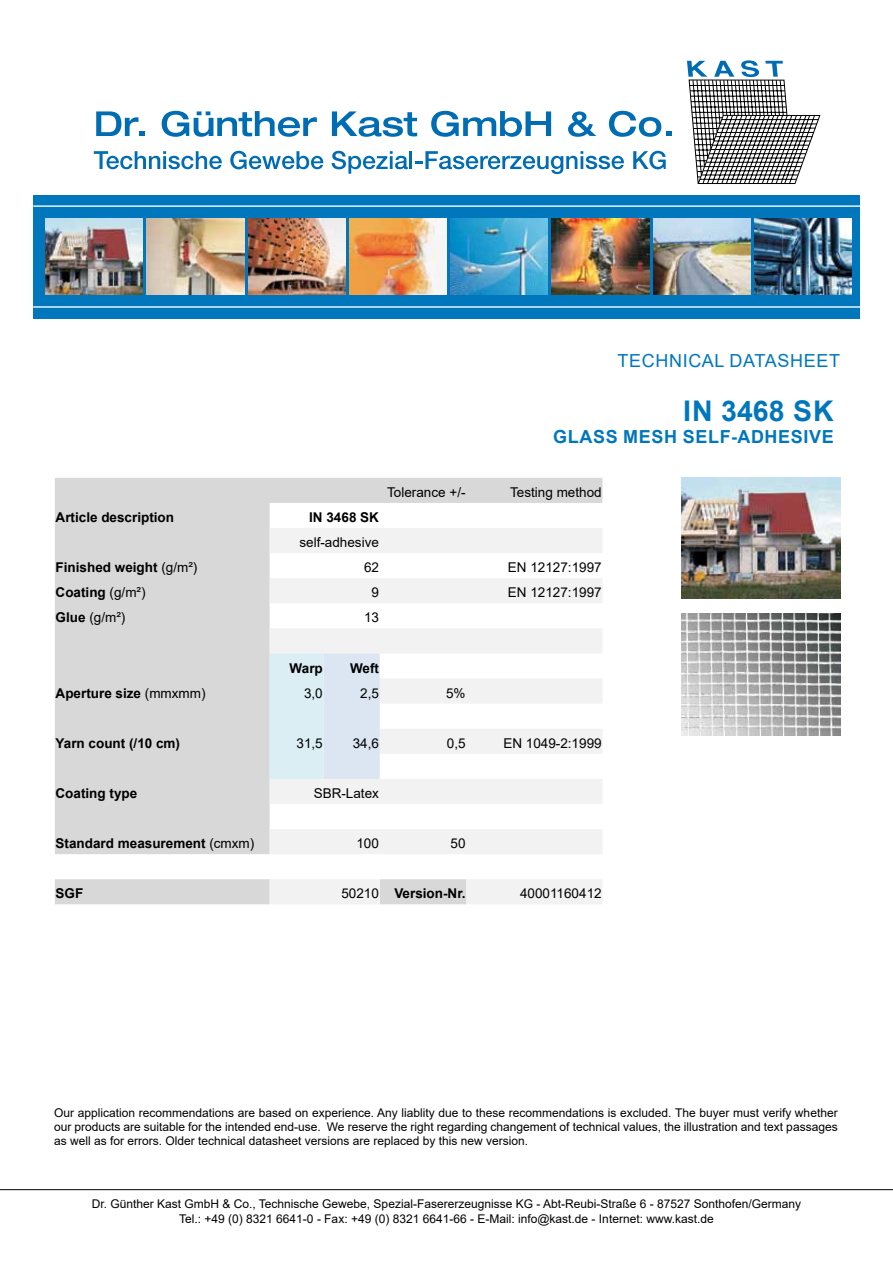
<style>
.page{position:relative;width:893px;height:1263px;background:#fff}
.page>*{position:absolute;margin:0;border:0;box-sizing:border-box;transform-origin:0 0}
.t1{font:700 28.5px "Arial";color:#0077bc}
.t2{font:700 18px "Arial";letter-spacing:.035em;color:#0077bc}
.t3{font:18px "Arial";color:#0077bc}
.t4{font:700 13.5px "Arial";color:#000}
.t5{font:13.5px "Arial";color:#000}
.t6{font:12px/14.4px "Arial";color:#000;text-align:center}
.s1{font-weight:400}
.s2{font-weight:700}
</style>
<div class="page">
<hr style="left:0;top:1189px;width:893px;height:1px;background:#000">
<svg style="left:55px;top:478px;width:547px;height:426px;background:#dcdcdc"></svg>
<svg style="left:270px;top:528px;width:332px;height:376px;fill:#f2f2f2"></svg>
<div style="left:270px;top:653px;width:110px;height:126px;background:#dcebf4"></div>
<div style="left:33px;top:196px;width:827px;height:123px;background:#0077bc"></div>
<hr style="left:33px;top:306px;width:827px;height:2px;background:#fff">
<hr style="left:33px;top:205px;width:827px;height:2px;background:#fff">
<img style="left:46px;top:218px;width:97px;height:77px">
<img style="left:349px;top:218px;width:98px;height:77px">
<img style="left:754px;top:218px;width:98px;height:77px">
<img style="left:248px;top:218px;width:97px;height:77px">
<img style="left:653px;top:218px;width:97px;height:77px">
<img style="left:147px;top:218px;width:97px;height:77px">
<img style="left:552px;top:218px;width:97px;height:77px">
<img style="left:451px;top:218px;width:97px;height:77px">
<svg style="left:687px;top:60px;width:134px;height:124px"></svg>
<svg style="left:94px;top:151px;width:128px;height:18px"></svg>
<svg style="left:230px;top:151px;width:94px;height:18px"></svg>
<svg style="left:332px;top:151px;width:292px;height:23px"></svg>
<svg style="left:633px;top:151px;width:33px;height:18px"></svg>
<svg style="left:96px;top:111px;width:49px;height:25px"></svg>
<svg style="left:162px;top:111px;width:155px;height:26px"></svg>
<svg style="left:332px;top:111px;width:85px;height:26px"></svg>
<svg style="left:431px;top:111px;width:120px;height:26px"></svg>
<svg style="left:568px;top:111px;width:28px;height:26px"></svg>
<svg style="left:609px;top:111px;width:62px;height:26px"></svg>
<img style="left:681px;top:477px;width:159px;height:121px">
<img style="left:681px;top:614px;width:159px;height:121px">
<h2 class="t3" style="left:618px;top:348px;width:13px">technical</h2>
<h2 class="t3" style="left:730px;top:348px;width:14px">datasheet</h2>
<h1 class="t1" style="left:683px;top:391px;width:152px">IN 3468 SK</h1>
<h2 class="t2" style="left:553px;top:424px;width:282px">GlasS mesh self-adhesive</h2>
<p class="t5" style="left:387px;top:483px;width:80px">Tolerance +/-</p>
<p class="t5" style="left:510px;top:483px;width:93px">Testing method</p>
<p class="t4" style="left:56px;top:508px;width:120px">Article description</p>
<p class="t4" style="left:309px;top:508px;width:71px">IN 3468 SK</p>
<p class="t5" style="left:299px;top:533px;width:81px">self-adhesive</p>
<p class="t4" style="left:56px;top:558px;width:143px">Finished weight <span class="s1">(g/m²)</span></p>
<p class="t5" style="left:364px;top:558px;width:17px">62</p>
<p class="t5" style="left:508px;top:558px;width:95px">EN 12127:1997</p>
<p class="t4" style="left:56px;top:583px;width:91px">Coating <span class="s1">(g/m²)</span></p>
<p class="t5" style="left:371px;top:583px;width:9px">9</p>
<p class="t5" style="left:508px;top:583px;width:95px">EN 12127:1997</p>
<p class="t5" style="left:56px;top:608px;width:71px"><span class="s2">Glue</span> (g/m²)</p>
<p class="t5" style="left:364px;top:608px;width:17px">13</p>
<p class="t4" style="left:290px;top:658px;width:35px">Warp</p>
<p class="t4" style="left:350px;top:658px;width:30px">Weft</p>
<p class="t4" style="left:56px;top:683px;width:151px">Aperture size <span class="s1">(mmxmm)</span></p>
<p class="t5" style="left:304px;top:683px;width:20px">3,0</p>
<p class="t5" style="left:360px;top:683px;width:20px">2,5</p>
<p class="t5" style="left:446px;top:683px;width:21px">5%</p>
<p class="t4" style="left:56px;top:733px;width:126px">Yarn count (/10 cm)</p>
<p class="t5" style="left:297px;top:734px;width:28px">31,5</p>
<p class="t5" style="left:353px;top:734px;width:28px">34,6</p>
<p class="t5" style="left:447px;top:734px;width:20px">0,5</p>
<p class="t5" style="left:503px;top:734px;width:100px">EN 1049-2:1999</p>
<p class="t4" style="left:56px;top:784px;width:83px">Coating type</p>
<p class="t5" style="left:314px;top:784px;width:67px">SBR-Latex</p>
<p class="t4" style="left:56px;top:834px;width:200px">Standard measurement <span class="s1">(cmxm)</span></p>
<p class="t5" style="left:356px;top:834px;width:24px">100</p>
<p class="t5" style="left:451px;top:834px;width:17px">50</p>
<p class="t4" style="left:56px;top:884px;width:29px">SGF</p>
<p class="t4" style="left:341px;top:884px;width:126px"><span class="s1">50210</span> Version-Nr.</p>
<p class="t5" style="left:520px;top:884px;width:83px">40001160412</p>
<p class="t6" style="left:54px;top:1105px;width:785px;text-align:justify">Our application recommendations are based on experience. Any liablity due to these recommendations is excluded. The buyer must verify whether our products are suitable for the intended end-use. We reserve the right regarding changement of technical values, the illustration and text passages as well as for errors. Older technical datasheet versions are replaced by this new version.</p>
<p class="t6" style="left:92px;top:1197px;width:711px">Dr. Günther Kast GmbH &amp; Co., Technische Gewebe, Spezial-Fasererzeugnisse KG - Abt-Reubi-Straße 6 - 87527 Sonthofen/Germany<br>Tel.: +49 (0) 8321 6641-0 - Fax: +49 (0) 8321 6641-66 - E-Mail: info@kast.de - Internet: www.kast.de</p>
</div>
